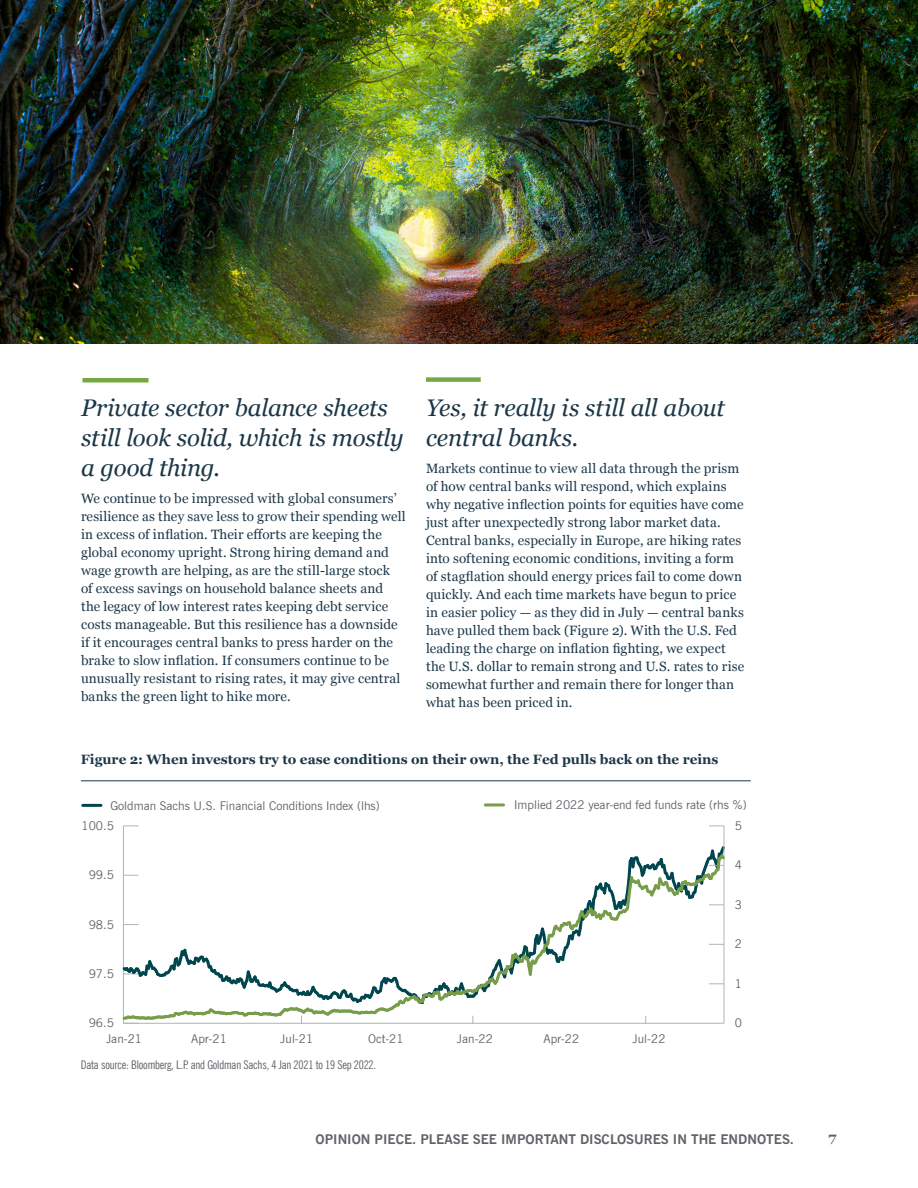
<style>
.page{position:relative;width:918px;height:1188px;background:#fff}
.page>*{position:absolute;margin:0;border:0;box-sizing:border-box;transform-origin:0 0}
.Subhead_1{font:italic 24px/30px "Georgia";letter-spacing:-.01em;color:#1c3748}
.Body_copy{font:13.5px/18px "Georgia";letter-spacing:.01em;color:#1c3748}
.Chart_heading{font:700 13.5px "Georgia";color:#1c3748}
.t1{font:700 13.5px "News Gothic BT";color:#5f6369}
.t2{font:700 13.5px "Georgia Pro";color:#5f6369}
.t3{font:12px "News Gothic BT";color:#5f6369}
._8_pt_disclosure_jus{font:condensed 12px "News Gothic BT";letter-spacing:-.015em;color:#5f6369}
</style>
<div class="page">
<img style="left:0;top:0;width:918px;height:343px">
<hr style="left:81px;top:780px;width:670px;height:1px;background:#1c3748">
<hr style="left:123px;top:826px;width:1px;height:197px;background:#b1b4b5">
<svg style="left:124px;top:826px;width:14px;height:1px"></svg>
<hr style="left:83px;top:804px;width:18px;height:3px;background:#00464e">
<hr style="left:724px;top:826px;width:1px;height:197px;background:#b1b4b5">
<svg style="left:709px;top:826px;width:15px;height:1px"></svg>
<svg style="left:122px;top:844px;width:603px;height:180px"></svg>
<hr style="left:485px;top:803px;width:19px;height:3px;background:#789d4a">
<div style="left:426px;top:377px;width:55px;height:5px;background:#77a942"></div>
<hr style="left:82px;top:378px;width:66px;height:4px;background:#77a942">
<p class="Subhead_1" style="left:81px;top:391px;width:324px">Private sector balance sheets still look solid, which is mostly a good thing.</p>
<p class="Body_copy" style="left:81px;top:488px;width:326px">We continue to be impressed with global consumers’ resilience as they save less to grow their spending well in excess of inflation. Their efforts are keeping the global economy upright. Strong hiring demand and wage growth are helping, as are the still-large stock<br>of excess savings on household balance sheets and the legacy of low interest rates keeping debt service costs manageable. But this resilience has a downside if it encourages central banks to press harder on the brake to slow inflation. If consumers continue to be unusually resistant to rising rates, it may give central banks the green light to hike more.</p>
<p class="Subhead_1" style="left:426px;top:391px;width:300px">Yes, it really is still all about central banks.</p>
<p class="Body_copy" style="left:426px;top:458px;width:320px">Markets continue to view all data through the prism of how central banks will respond, which explains why negative inflection points for equities have come just after unexpectedly strong labor market data.<br>Central banks, especially in Europe, are hiking rates into softening economic conditions, inviting a form of stagflation should energy prices fail to come down quickly. And each time markets have begun to price in easier policy — as they did in July — central banks have pulled them back (Figure 2). With the U.S. Fed leading the charge on inflation fighting, we expect the U.S. dollar to remain strong and U.S. rates to rise somewhat further and remain there for longer than what has been priced in.</p>
<p class="Chart_heading" style="left:81px;top:749px;width:639px">Figure 2: When investors try to ease conditions on their own, the Fed pulls back on the reins</p>
<p class="t3" style="left:110px;top:799px;width:271px">Goldman Sachs U.S. Financial Conditions Index (lhs)</p>
<p class="t3" style="left:514px;top:797px;width:234px">Implied 2022 year-end fed funds rate (rhs %)</p>
<p class="t3" style="left:82px;top:818px;width:34px">100.5</p>
<p class="t3" style="left:89px;top:868px;width:27px">99.5</p>
<p class="t3" style="left:89px;top:917px;width:27px">98.5</p>
<p class="t3" style="left:89px;top:966px;width:27px">97.5</p>
<p class="t3" style="left:89px;top:1016px;width:27px">96.5</p>
<p class="t3" style="left:106px;top:1032px;width:38px">Jan-21</p>
<p class="t3" style="left:191px;top:1032px;width:37px">Apr-21</p>
<p class="t3" style="left:280px;top:1032px;width:35px">Jul-21</p>
<p class="t3" style="left:368px;top:1032px;width:37px">Oct-21</p>
<p class="t3" style="left:457px;top:1032px;width:38px">Jan-22</p>
<p class="t3" style="left:543px;top:1032px;width:37px">Apr-22</p>
<p class="t3" style="left:633px;top:1032px;width:35px">Jul-22</p>
<p class="_8_pt_disclosure_jus" style="left:81px;top:1058px;width:297px">Data source: Bloomberg, L.P. and Goldman Sachs, 4 Jan 2021 to 19 Sep 2022.</p>
<p class="t3" style="left:735px;top:818px;width:9px">5</p>
<p class="t3" style="left:735px;top:858px;width:9px">4</p>
<p class="t3" style="left:735px;top:897px;width:9px">3</p>
<p class="t3" style="left:735px;top:937px;width:9px">2</p>
<p class="t3" style="left:735px;top:976px;width:9px">1</p>
<p class="t3" style="left:735px;top:1016px;width:9px">0</p>
<p class="t1" style="left:316px;top:1131px;width:480px">OPINION PIECE. PLEASE SEE IMPORTANT DISCLOSURES IN THE ENDNOTES.</p>
<p class="t2" style="left:828px;top:1132px;width:10px">7</p>
</div>
